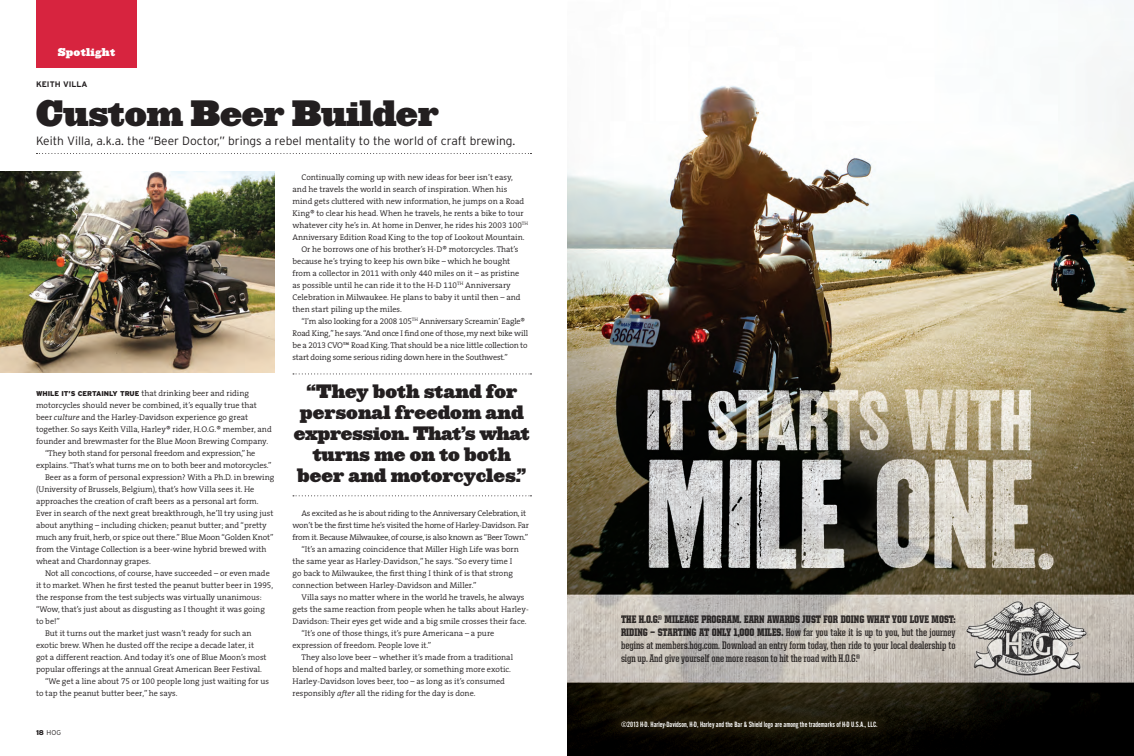
<style>
.page{position:relative;width:1134px;height:756px;background:#fff}
.page>*{position:absolute;margin:0;border:0;box-sizing:border-box;transform-origin:0 0}
.t1{font:900 34px "Ziggurat";letter-spacing:-.01em;color:#231f20}
.t2{font:900 18px/21px "Ziggurat";color:#231f20;text-align:center}
.t3{font:300 12px "Interstate";color:#231f20}
.t4{font:700 11px/13px "United Serif Cond";color:#231f20;text-align:justify}
.t5{font:900 10.5px "Ziggurat";letter-spacing:.025em;color:#fff}
.t6{font:300 8.2px/12px "The Serif";color:#231f20}
.t7{font:300 8.2px/12px "The Serif";letter-spacing:-.02em;color:#231f20}
.t8{font:300 8.2px/12px "The Serif";letter-spacing:-.025em;color:#231f20}
.t9{font:8px "Alternate Got No 2 D";color:#fff}
.t10{font:700 8px "Interstate";color:#231f20}
.t11{font:300 7px "Interstate";color:#231f20}
.s1{font-family:"Interstate";font-weight:900;font-size:7px}
.s2{font-style:italic}
.s3{font-family:"The Serif Semi Light Expert";font-weight:400}
.s4{font-weight:900}
</style>
<div class="page">
<img style="left:0;top:171px;width:274px;height:201px">
<div style="left:36px;top:0;width:101px;height:68px;background:#d7243f"></div>
<svg style="left:36px;top:153px;width:495px;height:1px"></svg>
<svg style="left:293px;top:373px;width:238px;height:1px"></svg>
<svg style="left:293px;top:495px;width:238px;height:1px"></svg>
<img style="left:567px;top:20px;width:567px;height:736px">
<div style="left:607px;top:707px;width:284px;height:35px;background:#3e3214;opacity:.45"></div>
<p class="t5" style="left:58px;top:46px;width:59px">Spotlight</p>
<p class="t10" style="left:36px;top:80px;width:53px">KEITH VILLA</p>
<p class="t1" style="left:36px;top:93px;width:404px">Custom Beer Builder</p>
<p class="t3" style="left:36px;top:134px;width:481px">Keith Villa, a.k.a. the “Beer Doctor,” brings a rebel mentality to the world of craft brewing.</p>
<p class="t6" style="left:36px;top:387px;width:237px"><span class="s1">WHILE IT’S CERTAINLY TRUE</span> that drinking beer and riding motorcycles should never be combined, it’s equally true that beer <span class="s2">culture</span> and the Harley-Davidson experience go great together. So says Keith Villa, Harley® rider, H.O.G.® member, and founder and brewmaster for the Blue Moon Brewing Company.</p>
<p class="t6" style="left:36px;top:447px;width:237px;text-indent:9px">“They both stand for personal freedom and expression,” he explains. “That’s what turns me on to both beer and motorcycles.”</p>
<p class="t6" style="left:36px;top:471px;width:240px;text-indent:9px">Beer as a form of personal expression? With a Ph.D. in brewing (University of Brussels, Belgium), that’s how Villa sees it. He approaches the creation of craft beers as a personal art form.<br>Ever in search of the next great breakthrough, he’ll try using just about anything – including chicken; peanut butter; and “pretty much any fruit, herb, or spice out there.” Blue Moon “Golden Knot” from the Vintage Collection is a beer-wine hybrid brewed with wheat and Chardonnay grapes.</p>
<p class="t6" style="left:36px;top:567px;width:239px;text-indent:9px">Not all concoctions, of course, have succeeded – or even made it to market. When he first tested the peanut butter beer in <span class="s3">1995</span>, the response from the test subjects was virtually unanimous: “Wow, that’s just about as disgusting as I thought it was going to be!”</p>
<p class="t6" style="left:36px;top:627px;width:232px;text-indent:9px">But it turns out the market just wasn’t ready for such an exotic brew. When he dusted off the recipe a decade later, it got a different reaction. And today it’s one of Blue Moon’s most popular offerings at the annual Great American Beer Festival.</p>
<p class="t6" style="left:36px;top:675px;width:235px;text-indent:9px">“We get a line about <span class="s3">75</span> or <span class="s3">100</span> people long just waiting for us to tap the peanut butter beer,” he says.</p>
<p class="t11" style="left:36px;top:728px;width:27px"><span class="s4">18</span> HOG</p>
<p class="t6" style="left:292px;top:171px;width:237px;text-indent:9px">Continually coming up with new ideas for beer isn’t easy, and he travels the world in search of inspiration. When his mind gets cluttered with new information, he jumps on a Road King® to clear his head. When he travels, he rents a bike to tour whatever city he’s in. At home in Denver, he rides his <span class="s3">2003 100</span><sup>TH </sup>Anniversary Edition Road King to the top of Lookout Mountain.</p>
<p class="t6" style="left:292px;top:243px;width:230px;text-indent:9px">Or he borrows one of his brother’s H-D® motorcycles. That’s because he’s trying to keep his own bike – which he bought from a collector in <span class="s3">2011</span> with only <span class="s3">440</span> miles on it – as pristine as possible until he can ride it to the H-D <span class="s3">110</span><sup>TH</sup> Anniversary Celebration in Milwaukee. He plans to baby it until then – and then start piling up the miles.</p>
<p class="t7" style="left:292px;top:315px;width:237px;text-indent:9px">“I’m also looking for a <span class="s3">2008 105</span><sup>TH</sup> Anniversary Screamin’ Eagle® Road King,” he says. “And once I find one of those, my next bike will be a <span class="s3">2013</span> CVO™ Road King. That should be a nice little collection to start doing some serious riding down here in the Southwest.”</p>
<p class="t2" style="left:294px;top:381px;width:237px">“They both stand for personal freedom and expression. That’s what turns me on to both beer and motorcycles.”</p>
<p class="t8" style="left:292px;top:507px;width:238px;text-indent:9px">As excited as he is about riding to the Anniversary Celebration, it won’t be the first time he’s visited the home of Harley-Davidson. Far from it. Because Milwaukee, of course, is also known as “Beer Town.”</p>
<p class="t6" style="left:292px;top:543px;width:228px;text-indent:9px">“It’s an amazing coincidence that Miller High Life was born the same year as Harley-Davidson,” he says. “So every time I go back to Milwaukee, the first thing I think of is that strong connection between Harley-Davidson and Miller.”</p>
<p class="t6" style="left:292px;top:591px;width:238px;text-align:center">Villa says no matter where in the world he travels, he always gets the same reaction from people when he talks about Harley-<br>Davidson: Their eyes get wide and a big smile crosses their face.</p>
<p class="t6" style="left:292px;top:627px;width:203px;text-indent:9px">“It’s one of those things, it’s pure Americana – a pure expression of freedom. People love it.”</p>
<p class="t6" style="left:292px;top:651px;width:222px;text-indent:9px">They also love beer – whether it’s made from a traditional blend of hops and malted barley, or something more exotic.<br>Harley-Davidson loves beer, too – as long as it’s consumed responsibly <span class="s2">after</span> all the riding for the day is done.</p>
<p class="t4" style="left:621px;top:613px;width:336px"><span class="s4">THE H.O.G.® MILEAGE PROGRAM. EARN AWARDS JUST FOR DOING WHAT YOU LOVE MOST:<br>RIDING — STARTING AT ONLY 1,000 MILES.</span> How far you take it is up to you, but the journey begins at members.hog.com. Download an entry form today, then ride to your local dealership to sign up. And give yourself one more reason to hit the road with H.O.G.®</p>
<p class="t9" style="left:621px;top:720px;width:258px">©2013 H-D. Harley-Davidson, H-D, Harley and the Bar &amp; Shield logo are among the trademarks of H-D U.S.A., LLC.</p>
</div>
